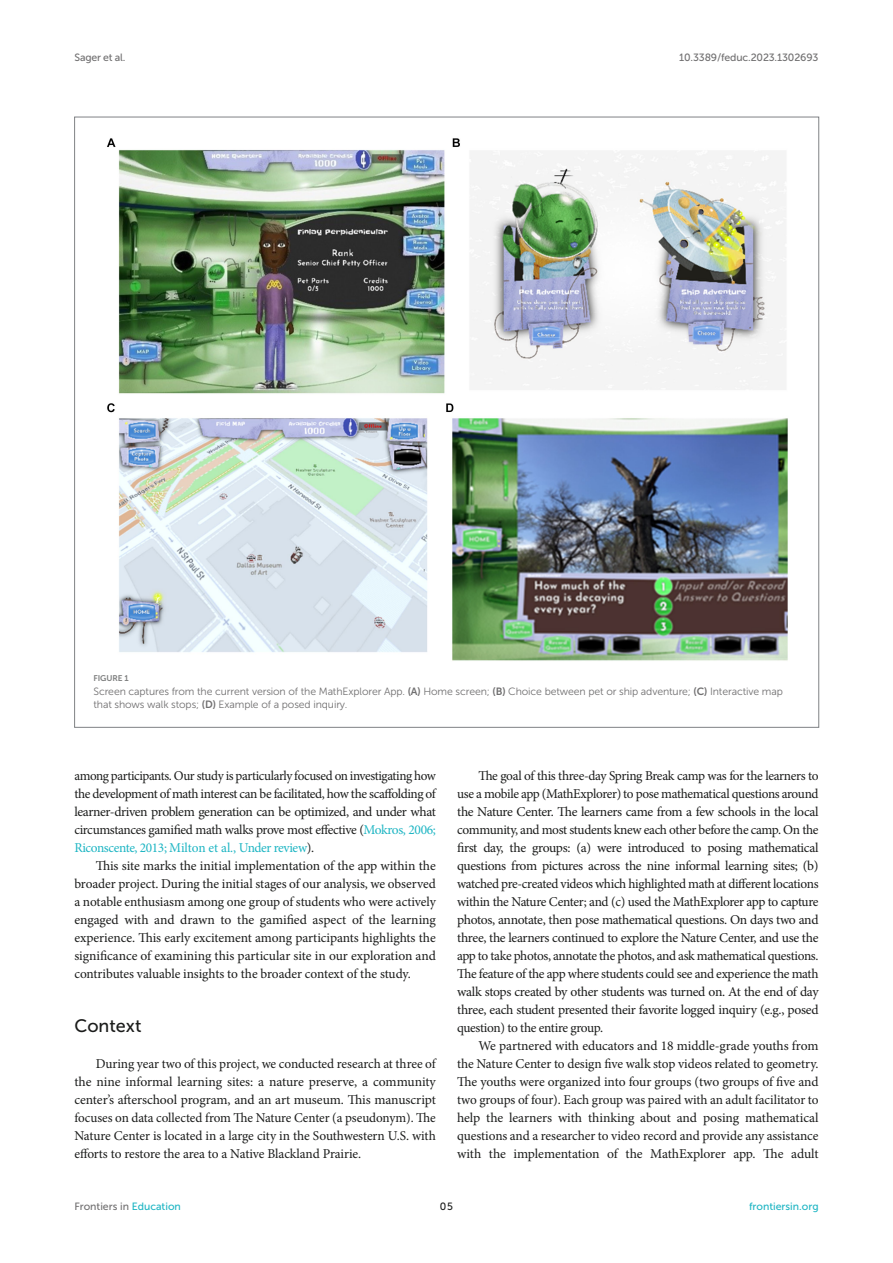
<style>
.page{position:relative;width:893px;height:1263px;background:#fff}
.page>*{position:absolute;margin:0;border:0;box-sizing:border-box;transform-origin:0 0}
.HEAD_2{font:18px "Museo Sans 500";color:#1b1c1b}
.TEXT{font:13.5px/18px "Minion Pro";letter-spacing:-.02em;color:#1b1c1b;text-align:justify}
.TEXT_FLUSH{font:13.5px/18px "Minion Pro";letter-spacing:-.01em;color:#1b1c1b;text-align:justify}
.FIG_LEG{font:10.5px/13.5px "Museo Sans 300";letter-spacing:-.01em;color:#706f70}
.t1{font:10.5px "Museo Sans 500";letter-spacing:-.015em;color:#706f70}
.t2{font:10.5px "Museo Sans 500";color:#1db5c3}
.t3{font:10.5px "Museo Sans 500";color:#1b1c1b}
.FIG_HD{font:8.25px "Museo Sans 700";letter-spacing:-.01em;color:#7e7f7f}
.s1{font-family:"Museo Sans 700"}
.s2{color:#1db5c3}
</style>
<div class="page">
<img style="left:107px;top:138px;width:681px;height:523px">
<p class="t1" style="left:74px;top:51px;width:53px">Sager et al.</p>
<p class="t1" style="left:679px;top:51px;width:141px">10.3389/feduc.2023.1302693</p>
<p class="FIG_HD" style="left:94px;top:674px;width:37px">FIGURE 1</p>
<p class="FIG_LEG" style="left:94px;top:685px;width:691px">Screen captures from the current version of the MathExplorer App. <span class="s1">(A)</span> Home screen; <span class="s1">(B)</span> Choice between pet or ship adventure; <span class="s1">(C)</span> Interactive map that shows walk stops; <span class="s1">(D)</span> Example of a posed inquiry.</p>
<p class="TEXT" style="left:74px;top:767px;width:363px">among participants. Our study is particularly focused on investigating how the development of math interest can be facilitated, how the scaffolding of learner-driven problem generation can be optimized, and under what circumstances gamified math walks prove most effective (<span class="s2">Mokros, 2006; Riconscente, 2013; Milton et al., Under review</span>).</p>
<p class="TEXT" style="left:74px;top:857px;width:363px;text-indent:21px">This site marks the initial implementation of the app within the broader project. During the initial stages of our analysis, we observed a notable enthusiasm among one group of students who were actively engaged with and drawn to the gamified aspect of the learning experience. This early excitement among participants highlights the significance of examining this particular site in our exploration and contributes valuable insights to the broader context of the study.</p>
<p class="HEAD_2" style="left:74px;top:1016px;width:69px">Context</p>
<p class="TEXT_FLUSH" style="left:74px;top:1055px;width:363px;text-indent:21px">During year two of this project, we conducted research at three of the nine informal learning sites: a nature preserve, a community center’s afterschool program, and an art museum. This manuscript focuses on data collected from The Nature Center (a pseudonym). The Nature Center is located in a large city in the Southwestern U.S. with efforts to restore the area to a Native Blackland Prairie.</p>
<p class="TEXT" style="left:457px;top:767px;width:363px;text-indent:21px">The goal of this three-day Spring Break camp was for the learners to use a mobile app (MathExplorer) to pose mathematical questions around the Nature Center. The learners came from a few schools in the local community, and most students knew each other before the camp. On the first day, the groups: (a) were introduced to posing mathematical questions from pictures across the nine informal learning sites; (b) watched pre-created videos which highlighted math at different locations within the Nature Center; and (c) used the MathExplorer app to capture photos, annotate, then pose mathematical questions. On days two and three, the learners continued to explore the Nature Center, and use the app to take photos, annotate the photos, and ask mathematical questions.<br>The feature of the app where students could see and experience the math walk stops created by other students was turned on. At the end of day three, each student presented their favorite logged inquiry (e.g., posed question) to the entire group.</p>
<p class="TEXT" style="left:457px;top:1037px;width:363px;text-indent:21px">We partnered with educators and 18 middle-grade youths from the Nature Center to design five walk stop videos related to geometry.<br>The youths were organized into four groups (two groups of five and two groups of four). Each group was paired with an adult facilitator to help the learners with thinking about and posing mathematical questions and a researcher to video record and provide any assistance with the implementation of the MathExplorer app. The adult</p>
<p class="t1" style="left:74px;top:1200px;width:108px">Frontiers in <span class="s2">Education</span></p>
<p class="t3" style="left:440px;top:1200px;width:14px">05</p>
<p class="t2" style="left:749px;top:1200px;width:71px">frontiersin.org</p>
</div>
